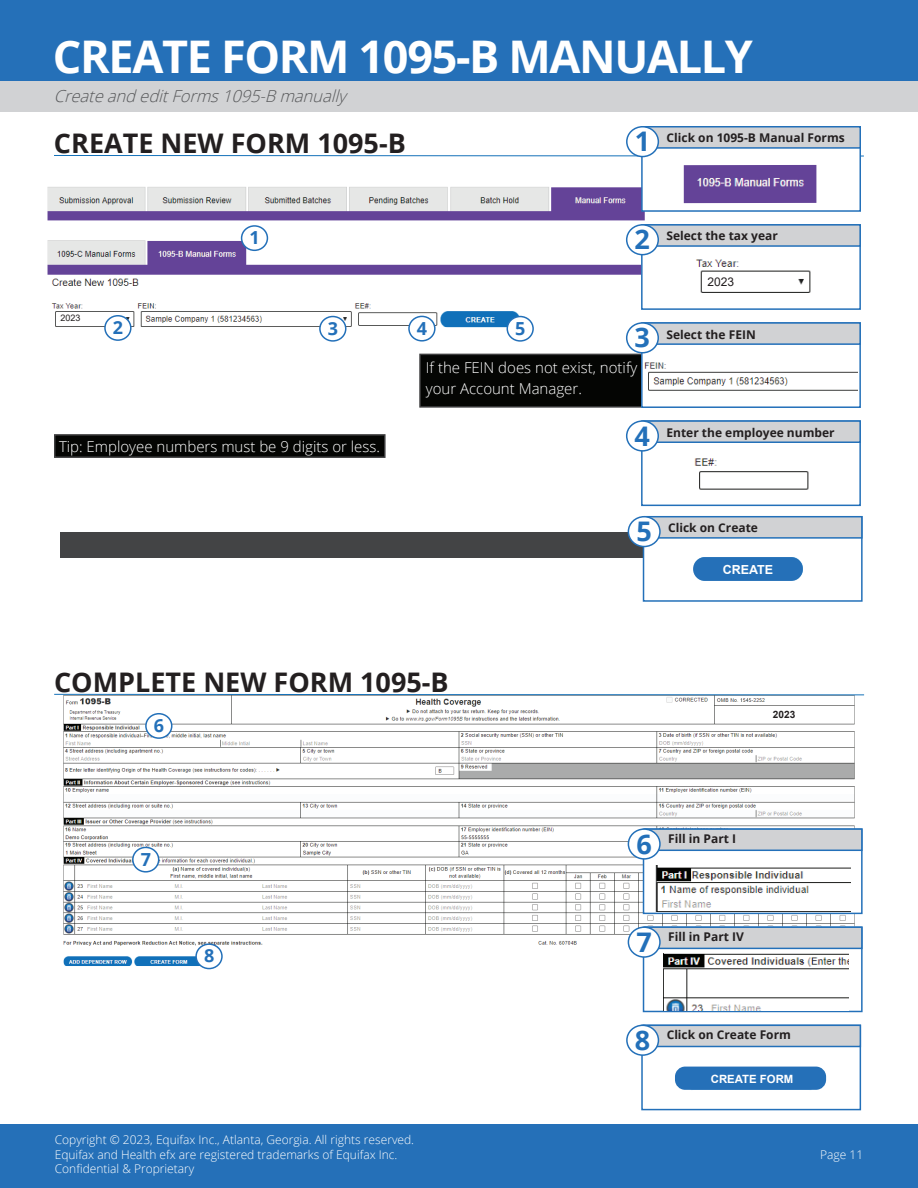
<style>
.page{position:relative;width:918px;height:1188px;background:#fff}
.page>*{position:absolute;margin:0;border:0;box-sizing:border-box;transform-origin:0 0}
.t1{font:700 45px "Open Sans";letter-spacing:-.03em;color:#fff}
.t2{font:700 27px "Open Sans";color:#231f20}
.t3{font:700 27px "Open Sans";color:#2370b9}
.t4{font:700 18px "Open Sans";color:#2370b9}
.t5{font:italic 300 16.5px "Open Sans";color:#57585a}
.t6{font:300 15px/21px "Open Sans";color:#fff}
.t7{font:700 12.45px "Arial";color:#fff}
.t8{font:300 12px/14.4px "Open Sans";color:#fff}
.t9{font:700 12px "Open Sans";color:#231f20}
.t10{font:12px "Arial";color:#231f20}
.t11{font:700 11.4px "Arial";color:#fff}
.t12{font:700 10.05px "Arial";color:#231f20}
.t13{font:9px "Arial";color:#231f20}
</style>
<div class="page">
<img style="left:63px;top:695px;width:792px;height:271px">
<div style="left:0;top:1124px;width:918px;height:64px;background:#2570b8"></div>
<div style="left:419px;top:354px;width:222px;height:54px;background:#040503"></div>
<div style="left:60px;top:532px;width:583px;height:25px;background:#434445"></div>
<svg style="left:54px;top:155px;width:810px;height:1px"></svg>
<div style="left:0;top:0;width:918px;height:84px;background:#2570b8"></div>
<div style="left:0;top:81px;width:918px;height:30px;background:#d1d2d4"></div>
<img style="left:48px;top:187px;width:597px;height:140px">
<svg style="left:54px;top:694px;width:810px;height:1px"></svg>
<div style="left:642px;top:127px;width:218px;height:84px;background:#fff"></div>
<div style="left:641px;top:126px;width:220px;height:86px;border:2px solid #2370b9"></div>
<div style="left:643px;top:126px;width:218px;height:23px;background:#d1d2d4;border:2px solid #2370b9"></div>
<div style="left:627px;top:127px;width:31px;height:30px;background:#fff;border-radius:50%"></div>
<div style="left:626px;top:126px;width:33px;height:31px;border:2px solid #2370b9;border-radius:50%"></div>
<img style="left:684px;top:165px;width:132px;height:38px">
<div style="left:642px;top:225px;width:218px;height:84px;background:#fff"></div>
<div style="left:641px;top:224px;width:220px;height:86px;border:2px solid #2370b9"></div>
<div style="left:642px;top:224px;width:219px;height:23px;background:#d1d2d4;border:2px solid #2370b9"></div>
<div style="left:627px;top:225px;width:31px;height:30px;background:#fff;border-radius:50%"></div>
<div style="left:626px;top:224px;width:33px;height:31px;border:2px solid #2370b9;border-radius:50%"></div>
<img style="left:696px;top:259px;width:115px;height:34px">
<div style="left:641px;top:322px;width:220px;height:86px;border:2px solid #2370b9"></div>
<div style="left:642px;top:322px;width:219px;height:23px;background:#d1d2d4;border:2px solid #2370b9"></div>
<div style="left:627px;top:323px;width:31px;height:30px;background:#fff;border-radius:50%"></div>
<div style="left:626px;top:322px;width:33px;height:32px;border:2px solid #2370b9;border-radius:50%"></div>
<img style="left:644px;top:362px;width:214px;height:29px">
<div style="left:641px;top:420px;width:220px;height:86px;border:2px solid #2370b9"></div>
<div style="left:642px;top:420px;width:219px;height:23px;background:#d1d2d4;border:2px solid #2370b9"></div>
<div style="left:627px;top:421px;width:31px;height:30px;background:#fff;border-radius:50%"></div>
<div style="left:626px;top:420px;width:33px;height:32px;border:2px solid #2370b9;border-radius:50%"></div>
<img style="left:694px;top:458px;width:115px;height:32px">
<div style="left:643px;top:516px;width:220px;height:86px;border:2px solid #2370b9"></div>
<div style="left:644px;top:516px;width:219px;height:23px;background:#d1d2d4;border:2px solid #2370b9"></div>
<div style="left:628px;top:517px;width:32px;height:30px;background:#fff;border-radius:50%"></div>
<div style="left:628px;top:516px;width:33px;height:31px;border:2px solid #2370b9;border-radius:50%"></div>
<div style="left:242px;top:226px;width:25px;height:24px;background:#fff;border-radius:50%"></div>
<div style="left:241px;top:225px;width:27px;height:26px;border:2px solid #2370b9;border-radius:50%"></div>
<div style="left:644px;top:829px;width:218px;height:84px;background:#fff"></div>
<div style="left:643px;top:828px;width:220px;height:86px;border:2px solid #2370b9"></div>
<div style="left:644px;top:828px;width:219px;height:23px;background:#d1d2d4;border:2px solid #2370b9"></div>
<div style="left:628px;top:829px;width:32px;height:30px;background:#fff;border-radius:50%"></div>
<div style="left:628px;top:828px;width:33px;height:32px;border:2px solid #2370b9;border-radius:50%"></div>
<img style="left:655px;top:865px;width:195px;height:47px">
<svg style="left:643px;top:949px;width:220px;height:63px"></svg>
<div style="left:644px;top:926px;width:219px;height:23px;background:#d1d2d4;border:2px solid #2370b9"></div>
<div style="left:628px;top:927px;width:32px;height:30px;background:#fff;border-radius:50%"></div>
<div style="left:628px;top:926px;width:33px;height:32px;border:2px solid #2370b9;border-radius:50%"></div>
<img style="left:663px;top:953px;width:186px;height:57px">
<div style="left:641px;top:1025px;width:220px;height:85px;border:2px solid #2370b9"></div>
<div style="left:643px;top:1025px;width:218px;height:22px;background:#d1d2d4;border:2px solid #2370b9"></div>
<div style="left:627px;top:1025px;width:31px;height:30px;background:#fff;border-radius:50%"></div>
<div style="left:626px;top:1025px;width:33px;height:31px;border:2px solid #2370b9;border-radius:50%"></div>
<img style="left:683px;top:1066px;width:138px;height:24px">
<div style="left:105px;top:316px;width:26px;height:24px;background:#fff;border-radius:50%"></div>
<div style="left:104px;top:315px;width:28px;height:26px;border:2px solid #2370b9;border-radius:50%"></div>
<div style="left:320px;top:317px;width:26px;height:24px;background:#fff;border-radius:50%"></div>
<div style="left:319px;top:316px;width:27px;height:26px;border:2px solid #2370b9;border-radius:50%"></div>
<div style="left:507px;top:317px;width:26px;height:24px;background:#fff;border-radius:50%"></div>
<div style="left:507px;top:316px;width:27px;height:26px;border:2px solid #2370b9;border-radius:50%"></div>
<div style="left:409px;top:316px;width:26px;height:25px;background:#fff;border-radius:50%"></div>
<div style="left:408px;top:316px;width:28px;height:26px;border:2px solid #2370b9;border-radius:50%"></div>
<div style="left:146px;top:714px;width:26px;height:24px;background:#fff;border-radius:50%"></div>
<div style="left:145px;top:713px;width:27px;height:26px;border:2px solid #2370b9;border-radius:50%"></div>
<div style="left:133px;top:847px;width:26px;height:25px;background:#fff;border-radius:50%"></div>
<div style="left:132px;top:847px;width:27px;height:26px;border:2px solid #2370b9;border-radius:50%"></div>
<div style="left:196px;top:944px;width:26px;height:25px;background:#fff;border-radius:50%"></div>
<div style="left:195px;top:943px;width:28px;height:26px;border:2px solid #2370b9;border-radius:50%"></div>
<img style="left:693px;top:557px;width:110px;height:24px">
<div style="left:54px;top:434px;width:332px;height:24px;background:#040503;border:2px solid #3e3e3f"></div>
<div style="left:60px;top:314px;width:22px;height:8px;background:#fff"></div>
<div style="left:705px;top:275px;width:31px;height:13px;background:#fff"></div>
<div style="left:769px;top:708px;width:31px;height:13px;background:#fff"></div>
<div style="left:693px;top:557px;width:110px;height:24px;background:#2570b8;border-radius:12px"></div>
<div style="left:675px;top:1067px;width:151px;height:23px;background:#2570b8;border-radius:10px"></div>
<h1 class="t1" style="left:53px;top:24px;width:702px">CREATE FORM 1095-B MANUALLY</h1>
<h3 class="t5" style="left:54px;top:85px;width:293px">CreateandeditForms1095-Bmanually</h3>
<h2 class="t2" style="left:54px;top:124px;width:353px">CREATE NEW FORM 1095-B</h2>
<h2 class="t3" style="left:635px;top:122px;width:17px">1</h2>
<p class="t9" style="left:667px;top:130px;width:180px">Click on 1095-B Manual Forms</p>
<p class="t13" style="left:60px;top:311px;width:22px">2023</p>
<h3 class="t4" style="left:250px;top:225px;width:12px">1</h3>
<h3 class="t4" style="left:113px;top:315px;width:12px">2</h3>
<h3 class="t4" style="left:328px;top:315px;width:12px">3</h3>
<h3 class="t4" style="left:417px;top:315px;width:12px">4</h3>
<h3 class="t4" style="left:515px;top:315px;width:12px">5</h3>
<h2 class="t3" style="left:635px;top:221px;width:17px">2</h2>
<p class="t9" style="left:667px;top:228px;width:113px">Select the tax year</p>
<p class="t10" style="left:707px;top:273px;width:28px">2023</p>
<h2 class="t3" style="left:635px;top:319px;width:17px">3</h2>
<p class="t9" style="left:667px;top:326px;width:91px">Select the FEIN</p>
<p class="t6" style="left:426px;top:357px;width:213px">If the FEIN does not exist, notify your Account Manager.</p>
<p class="t6" style="left:59px;top:436px;width:323px">Tip: Employee numbers must be 9 digits or less.</p>
<h2 class="t2" style="left:54px;top:663px;width:396px">COMPLETE NEW FORM 1095-B</h2>
<h3 class="t4" style="left:154px;top:713px;width:12px">6</h3>
<h3 class="t4" style="left:141px;top:846px;width:12px">7</h3>
<h3 class="t4" style="left:204px;top:943px;width:12px">8</h3>
<p class="t8" style="left:55px;top:1132px;width:361px">Copyright © 2023, Equifax Inc., Atlanta, Georgia. All rights reserved.<br>Equifax and Health efx are registered trademarks of Equifax Inc.<br>Confidential &amp; Proprietary</p>
<h2 class="t3" style="left:635px;top:417px;width:17px">4</h2>
<p class="t9" style="left:667px;top:424px;width:170px">Enter the employee number</p>
<h2 class="t3" style="left:636px;top:512px;width:17px">5</h2>
<p class="t9" style="left:668px;top:520px;width:91px">Click on Create</p>
<p class="t7" style="left:723px;top:561px;width:52px">CREATE</p>
<p class="t12" style="left:773px;top:707px;width:24px">2023</p>
<h2 class="t3" style="left:636px;top:825px;width:17px">6</h2>
<p class="t9" style="left:668px;top:830px;width:69px">Fill in Part I</p>
<h2 class="t3" style="left:636px;top:923px;width:17px">7</h2>
<p class="t9" style="left:668px;top:929px;width:77px">Fill in Part IV</p>
<h2 class="t3" style="left:635px;top:1021px;width:17px">8</h2>
<p class="t9" style="left:667px;top:1027px;width:126px">Click on Create Form</p>
<p class="t11" style="left:711px;top:1071px;width:84px">CREATE FORM</p>
<p class="t8" style="left:820px;top:1147px;width:45px">Page 11</p>
</div>
